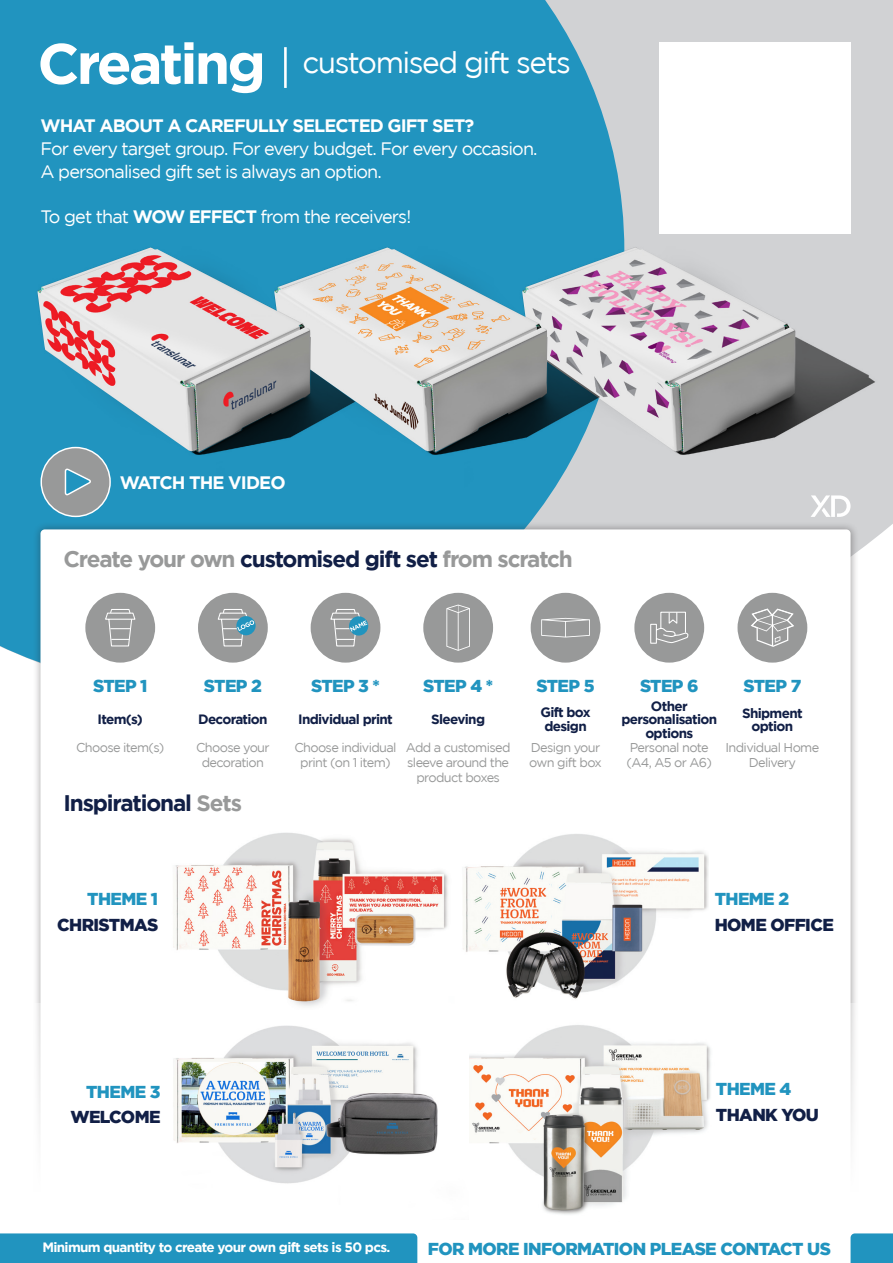
<style>
.page{position:relative;width:893px;height:1263px;background:#fff}
.page>*{position:absolute;margin:0;border:0;box-sizing:border-box;transform-origin:0 0}
.t1{font:700 57px "Gotham";letter-spacing:-.05em;color:#fff}
.t2{font:29.85px "Gotham";letter-spacing:-.05em;color:#fff}
.t3{font:700 22.5px "Gotham";letter-spacing:-.05em;color:#989999}
.t4{font:700 22.5px "Gotham";letter-spacing:-.05em;color:#111f46}
.t5{font:18px "Gotham";letter-spacing:-.05em;color:#fff}
.t6{font:700 18px "Gotham";letter-spacing:-.05em;color:#fff}
.t7{font:900 17.25px "Gotham";letter-spacing:-.035em;color:#2194bf}
.t8{font:900 17.25px "Gotham";letter-spacing:-.035em;color:#111f46}
.t9{font:700 13.5px/13.5px "Gotham";letter-spacing:-.05em;color:#111f46;text-align:center}
.t10{font:700 13.5px "Gotham";letter-spacing:-.05em;color:#fff}
.t11{font:12.75px/15.3px "Gotham";letter-spacing:-.05em;color:#989999;text-align:center}
.s1{font-weight:700}
.s2{color:#111f46}
.s3{color:#989999}
</style>
<div class="page">
<div style="left:624px;top:0;width:269px;height:550px;background:#d1d2d4"></div>
<div style="left:0;top:0;width:624px;height:660px;background:#2194bf"></div>
<div style="left:32px;top:521px;width:827px;height:698px;background:#231f20;opacity:.43"></div>
<div style="left:40px;top:529px;width:810px;height:682px;background:#fff;border-radius:4px"></div>
<div style="left:0;top:1003px;width:893px;height:260px;background:#fff"></div>
<svg style="left:811px;top:495px;width:39px;height:22px"></svg>
<svg style="left:850px;top:1233px;width:43px;height:30px"></svg>
<div style="left:659px;top:43px;width:191px;height:191px;background:#fff"></div>
<div style="left:41px;top:447px;width:69px;height:69px;background:#989999;border-radius:50%"></div>
<svg style="left:64px;top:486px;width:21px;height:9px"></svg>
<img style="left:645px;top:220px;width:248px;height:267px">
<img style="left:645px;top:247px;width:150px;height:205px">
<img style="left:216px;top:220px;width:429px;height:267px">
<img style="left:426px;top:247px;width:121px;height:205px">
<img style="left:0;top:220px;width:426px;height:266px">
<img style="left:38px;top:247px;width:273px;height:205px">
<img style="left:173px;top:832px;width:275px;height:174px">
<img style="left:463px;top:834px;width:246px;height:165px">
<img style="left:469px;top:1025px;width:242px;height:190px">
<img style="left:173px;top:1025px;width:265px;height:159px">
<div style="left:0;top:1233px;width:417px;height:30px;background:#2194bf"></div>
<hr style="left:284px;top:47px;width:3px;height:41px;background:#fff">
<div style="left:85px;top:593px;width:70px;height:70px;background:#989999;border-radius:50%"></div>
<svg style="left:105px;top:609px;width:31px;height:38px"></svg>
<div style="left:198px;top:593px;width:70px;height:70px;background:#989999;border-radius:50%"></div>
<svg style="left:236px;top:616px;width:20px;height:19px"></svg>
<svg style="left:218px;top:609px;width:36px;height:38px"></svg>
<div style="left:311px;top:593px;width:69px;height:70px;background:#989999;border-radius:50%"></div>
<svg style="left:330px;top:609px;width:37px;height:38px"></svg>
<div style="left:423px;top:593px;width:70px;height:70px;background:#989999;border-radius:50%"></div>
<svg style="left:446px;top:604px;width:24px;height:47px"></svg>
<div style="left:531px;top:593px;width:69px;height:70px;background:#989999;border-radius:50%"></div>
<svg style="left:541px;top:618px;width:49px;height:19px"></svg>
<div style="left:634px;top:593px;width:70px;height:70px;background:#989999;border-radius:50%"></div>
<svg style="left:650px;top:611px;width:39px;height:33px"></svg>
<div style="left:737px;top:593px;width:70px;height:70px;background:#989999;border-radius:50%"></div>
<svg style="left:751px;top:608px;width:43px;height:39px"></svg>
<p class="t1" style="left:37px;top:31px;width:230px">Creating</p>
<p class="t2" style="left:302px;top:46px;width:270px">customised gift sets</p>
<p class="t6" style="left:40px;top:116px;width:435px">WHAT ABOUT A CAREFULLY SELECTED GIFT SET?</p>
<p class="t5" style="left:40px;top:139px;width:499px">For every target group. For every budget. For every occasion.</p>
<p class="t5" style="left:40px;top:161px;width:343px">A personalised gift set is always an option.</p>
<p class="t5" style="left:40px;top:207px;width:372px">To get that <span class="s1">WOW EFFECT</span> from the receivers!</p>
<p class="t6" style="left:120px;top:472px;width:167px">WATCH THE VIDEO</p>
<p class="t3" style="left:63px;top:546px;width:511px">Create your own <span class="s2">customised gift set</span> from scratch</p>
<p class="t7" style="left:93px;top:676px;width:56px">STEP 1</p>
<p class="t7" style="left:204px;top:676px;width:59px">STEP 2</p>
<p class="t7" style="left:311px;top:676px;width:70px">STEP 3 *</p>
<p class="t7" style="left:423px;top:676px;width:71px">STEP 4 *</p>
<p class="t7" style="left:537px;top:676px;width:60px">STEP 5</p>
<p class="t7" style="left:640px;top:676px;width:60px">STEP 6</p>
<p class="t7" style="left:743px;top:676px;width:59px">STEP 7</p>
<p class="t9" style="left:98px;top:712px;width:47px">Item(s)</p>
<p class="t9" style="left:198px;top:712px;width:71px">Decoration</p>
<p class="t9" style="left:298px;top:712px;width:96px">Individual print</p>
<p class="t9" style="left:431px;top:712px;width:55px">Sleeving</p>
<p class="t9" style="left:540px;top:706px;width:52px">Gift box</p>
<p class="t9" style="left:544px;top:719px;width:44px">design</p>
<p class="t9" style="left:621px;top:699px;width:97px">Other personalisation options</p>
<p class="t9" style="left:742px;top:706px;width:62px">Shipment option</p>
<p class="t11" style="left:76px;top:739px;width:90px">Choose item(s)</p>
<p class="t11" style="left:196px;top:739px;width:75px">Choose your decoration</p>
<p class="t11" style="left:294px;top:739px;width:104px">Choose individual print (on 1 item)</p>
<p class="t11" style="left:406px;top:739px;width:106px">Add a customised sleeve around the product boxes</p>
<p class="t11" style="left:529px;top:739px;width:74px;text-align:left">Design your own gift box</p>
<p class="t11" style="left:626px;top:739px;width:87px;text-align:left">Personal note (A4, A5 or A6)</p>
<p class="t11" style="left:725px;top:739px;width:95px">Individual Home<br>Delivery</p>
<p class="t4" style="left:63px;top:790px;width:180px">Inspirational <span class="s3">Sets</span></p>
<p class="t7" style="left:87px;top:889px;width:72px">THEME 1</p>
<p class="t8" style="left:57px;top:914px;width:102px">CHRISTMAS</p>
<p class="t7" style="left:715px;top:889px;width:76px">THEME 2</p>
<p class="t8" style="left:715px;top:914px;width:121px">HOME OFFICE</p>
<p class="t7" style="left:86px;top:1081px;width:76px">THEME 3</p>
<p class="t8" style="left:70px;top:1107px;width:92px">WELCOME</p>
<p class="t7" style="left:716px;top:1079px;width:77px">THEME 4</p>
<p class="t8" style="left:716px;top:1105px;width:105px">THANK YOU</p>
<p class="t10" style="left:42px;top:1240px;width:349px">Minimum quantity to create your own gift sets is 50 pcs.</p>
<p class="t7" style="left:428px;top:1239px;width:405px">FOR MORE INFORMATION PLEASE CONTACT US</p>
</div>
